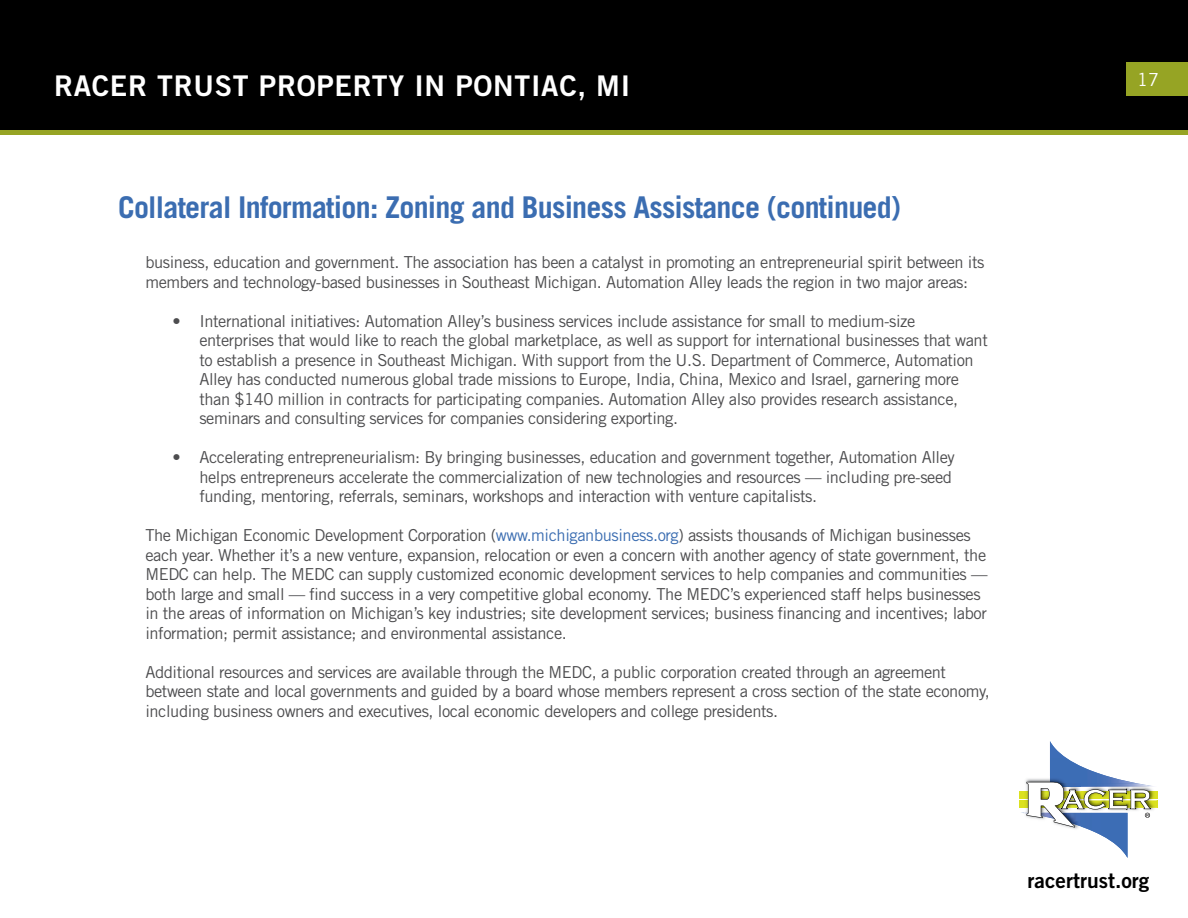
<style>
.page{position:relative;width:1188px;height:918px;background:#fff}
.page>*{position:absolute;margin:0;border:0;box-sizing:border-box;transform-origin:0 0}
.t1{font:700 30px "Trade Gothic LT Std";letter-spacing:-.025em;color:#3b6db1}
.t2{font:28.5px "Trade Gothic LT Std Bd 2";letter-spacing:.025em;color:#fff}
.t3{font:21px "Trade Gothic LT Std Bd 2";color:#000}
.t4{font:18px "Trade Gothic LT Std";color:#fff}
.t5{font:16.5px/19.5px "Trade Gothic LT Std";letter-spacing:-.025em;color:#4d4d4f}
.s1{color:#3b6db1}
</style>
<div class="page">
<div style="left:1px;top:1px;width:1186px;height:131px;background:#000"></div>
<div style="left:0;top:0;width:1188px;height:133px;border:2px solid #000"></div>
<div style="left:1126px;top:62px;width:62px;height:34px;background:#96a424"></div>
<div style="left:0;top:130px;width:1188px;height:5px;background:#96a424"></div>
<div style="left:1019px;top:791px;width:139px;height:7px;background:#dbe120"></div>
<div style="left:1019px;top:801px;width:139px;height:7px;background:#dbe120"></div>
<svg style="left:1021px;top:741px;width:137px;height:117px"></svg>
<h2 class="t2" style="left:54px;top:68px;width:578px">RACER TRUST PROPERTY IN PONTIAC, MI</h2>
<h1 class="t1" style="left:118px;top:189px;width:784px">Collateral Information: Zoning and Business Assistance (continued)</h1>
<p class="t5" style="left:145px;top:253px;width:841px">business, education and government. The association has been a catalyst in promoting an entrepreneurial spirit between its members and technology-based businesses in Southeast Michigan. Automation Alley leads the region in two major areas:</p>
<p class="t5" style="left:199px;top:311px;width:790px;text-indent:-27px">• International initiatives: Automation Alley’s business services include assistance for small to medium-size enterprises that would like to reach the global marketplace, as well as support for international businesses that want to establish a presence in Southeast Michigan. With support from the U.S. Department of Commerce, Automation Alley has conducted numerous global trade missions to Europe, India, China, Mexico and Israel, garnering more than $140 million in contracts for participating companies. Automation Alley also provides research assistance, seminars and consulting services for companies considering exporting.</p>
<p class="t5" style="left:199px;top:448px;width:757px;text-indent:-27px">• Accelerating entrepreneurialism: By bringing businesses, education and government together, Automation Alley helps entrepreneurs accelerate the commercialization of new technologies and resources — including pre-seed funding, mentoring, referrals, seminars, workshops and interaction with venture capitalists.</p>
<p class="t5" style="left:145px;top:526px;width:844px">The Michigan Economic Development Corporation (<span class="s1">www.michiganbusiness.org</span>) assists thousands of Michigan businesses each year. Whether it’s a new venture, expansion, relocation or even a concern with another agency of state government, the MEDC can help. The MEDC can supply customized economic development services to help companies and communities — both large and small — find success in a very competitive global economy. The MEDC’s experienced staff helps businesses in the areas of information on Michigan’s key industries; site development services; business financing and incentives; labor information; permit assistance; and environmental assistance.</p>
<p class="t5" style="left:145px;top:662px;width:846px">Additional resources and services are available through the MEDC, a public corporation created through an agreement between state and local governments and guided by a board whose members represent a cross section of the state economy, including business owners and executives, local economic developers and college presidents.</p>
<p class="t4" style="left:1137px;top:68px;width:23px">17</p>
<p class="t3" style="left:1028px;top:867px;width:123px">racertrust.org</p>
</div>
